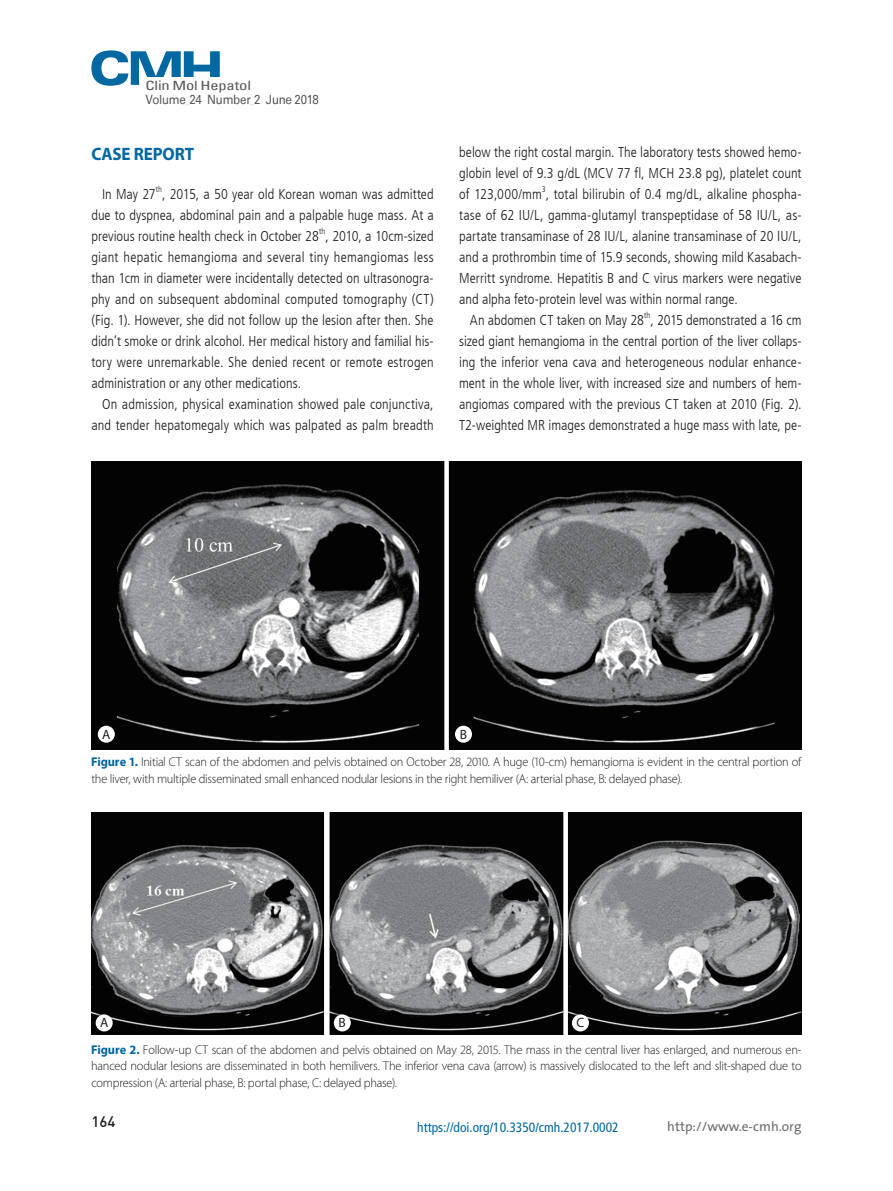
<style>
.page{position:relative;width:893px;height:1191px;background:#fff}
.page>*{position:absolute;margin:0;border:0;box-sizing:border-box;transform-origin:0 0}
.t1{font:700 18px "Myriad Pro";letter-spacing:-.01em;color:#0168a1;scale:.95 1}
.t2{font:15px "Dinmed";color:#231f20}
.t3{font:300 condensed 14.25px/21px "Frutiger LT";color:#231f20;text-align:justify}
.t4{font:condensed 13.5px "Frutiger LT";color:#0168a1}
.t5{font:13.5px "The Sans";color:#6c6d70}
.t6{font:13.5px "Myriad Pro";color:#231f20}
.t7{font:300 12.75px/16.5px "Myriad Pro";letter-spacing:-.02em;color:#231f20;text-align:justify}
.t8{font:12.75px/14.2px "Univers";letter-spacing:-.02em;color:#57585a;scale:.9 1}
.t9{font:300 condensed 8.25px "Frutiger LT";color:#231f20}
.s1{font-stretch:condensed}
.s2{font-size:9px;color:#bcbdc0}
.s3{font-weight:700;color:#0168a1}
</style>
<div class="page">
<svg style="left:91px;top:50px;width:129px;height:36px"></svg>
<div style="left:144px;top:77px;width:83px;height:16px;background:#fff"></div>
<img style="left:91px;top:813px;width:710px;height:221px">
<div style="left:325px;top:808px;width:5px;height:233px;background:#fff"></div>
<div style="left:563px;top:808px;width:5px;height:233px;background:#fff"></div>
<div style="left:96px;top:1014px;width:17px;height:17px;background:#fff;border-radius:50%"></div>
<div style="left:334px;top:1014px;width:17px;height:17px;background:#fff;border-radius:50%"></div>
<div style="left:572px;top:1014px;width:17px;height:17px;background:#fff;border-radius:50%"></div>
<img style="left:91px;top:461px;width:710px;height:288px">
<div style="left:444px;top:456px;width:5px;height:297px;background:#fff"></div>
<div style="left:98px;top:725px;width:17px;height:17px;background:#fff;border-radius:50%"></div>
<div style="left:455px;top:725px;width:17px;height:17px;background:#fff;border-radius:50%"></div>
<p class="t8" style="left:145px;top:78px;width:194px"><span class="s1">Clin Mol Hepatol<br></span>Volume<span class="s2">_</span>24 Number<span class="s2">_</span>2 June 2018</p>
<p class="t1" style="left:91px;top:142px;width:110px">CASE REPORT</p>
<p class="t3" style="left:102px;top:183px;width:333px">In May 27 , 2015, a 50 year old Korean woman was admitted</p>
<p class="t9" style="left:156px;top:184px;width:8px">th</p>
<p class="t3" style="left:91px;top:204px;width:344px">due to dyspnea, abdominal pain and a palpable huge mass. At a previous routine health check in October 28</p>
<p class="t9" style="left:319px;top:226px;width:8px">th</p>
<p class="t3" style="left:91px;top:225px;width:344px;text-indent:234px">, 2010, a 10cm-sized giant hepatic hemangioma and several tiny hemangiomas less than 1cm in diameter were incidentally detected on ultrasonogra&shy;phy and on subsequent abdominal computed tomography (CT) (Fig. 1). However, she did not follow up the lesion after then. She didn’t smoke or drink alcohol. Her medical history and familial his&shy;tory were unremarkable. She denied recent or remote estrogen administration or any other medications.</p>
<p class="t3" style="left:91px;top:393px;width:344px;text-align:right">On admission, physical examination showed pale conjunctiva, and tender hepatomegaly which was palpated as palm breadth</p>
<p class="t3" style="left:459px;top:141px;width:344px">below the right costal margin. The laboratory tests showed hemo&shy;globin level of 9.3 g/dL (MCV 77 fl, MCH 23.8 pg), platelet count of 123,000/mm , total bilirubin of 0.4 mg/dL, alkaline phospha-</p>
<p class="t9" style="left:542px;top:184px;width:5px">3</p>
<p class="t3" style="left:459px;top:204px;width:344px">tase of 62 IU/L, gamma-glutamyl transpeptidase of 58 IU/L, as-</p>
<p class="t3" style="left:459px;top:225px;width:344px">partate transaminase of 28 IU/L, alanine transaminase of 20 IU/L,</p>
<p class="t3" style="left:459px;top:246px;width:344px">and a prothrombin time of 15.9 seconds, showing mild Kasabach-</p>
<p class="t3" style="left:459px;top:267px;width:344px">Merritt syndrome. Hepatitis B and C virus markers were negative</p>
<p class="t3" style="left:459px;top:288px;width:280px">and alpha feto-protein level was within normal range.</p>
<p class="t3" style="left:470px;top:309px;width:176px">An abdomen CT taken on May 28</p>
<p class="t9" style="left:644px;top:310px;width:8px">th</p>
<p class="t3" style="left:459px;top:309px;width:344px;text-indent:191px">, 2015 demonstrated a 16 cm sized giant hemangioma in the central portion of the liver collaps&shy;ing the inferior vena cava and heterogeneous nodular enhance&shy;ment in the whole liver, with increased size and numbers of hem&shy;angiomas compared with the previous CT taken at 2010 (Fig. 2).<br>T2-weighted MR images demonstrated a huge mass with late, pe-</p>
<p class="t6" style="left:102px;top:726px;width:10px">A</p>
<p class="t6" style="left:460px;top:726px;width:9px">B</p>
<p class="t7" style="left:91px;top:754px;width:712px"><span class="s3">Figure 1.</span> Initial CT scan of the abdomen and pelvis obtained on October 28, 2010. A huge (10-cm) hemangioma is evident in the central portion of the liver, with multiple disseminated small enhanced nodular lesions in the right hemiliver (A: arterial phase, B: delayed phase).</p>
<p class="t6" style="left:100px;top:1014px;width:10px">A</p>
<p class="t6" style="left:339px;top:1014px;width:9px">B</p>
<p class="t6" style="left:576px;top:1014px;width:9px">C</p>
<p class="t7" style="left:91px;top:1041px;width:712px"><span class="s3">Figure 2.</span> Follow-up CT scan of the abdomen and pelvis obtained on May 28, 2015. The mass in the central liver has enlarged, and numerous en&shy;hanced nodular lesions are disseminated in both hemilivers. The inferior vena cava (arrow) is massively dislocated to the left and slit-shaped due to compression (A: arterial phase, B: portal phase, C: delayed phase).</p>
<p class="t2" style="left:91px;top:1112px;width:25px">164</p>
<p class="t5" style="left:667px;top:1115px;width:136px">http://www.e-cmh.org</p>
<p class="t4" style="left:417px;top:1119px;width:203px">https://doi.org/10.3350/cmh.2017.0002</p>
</div>
